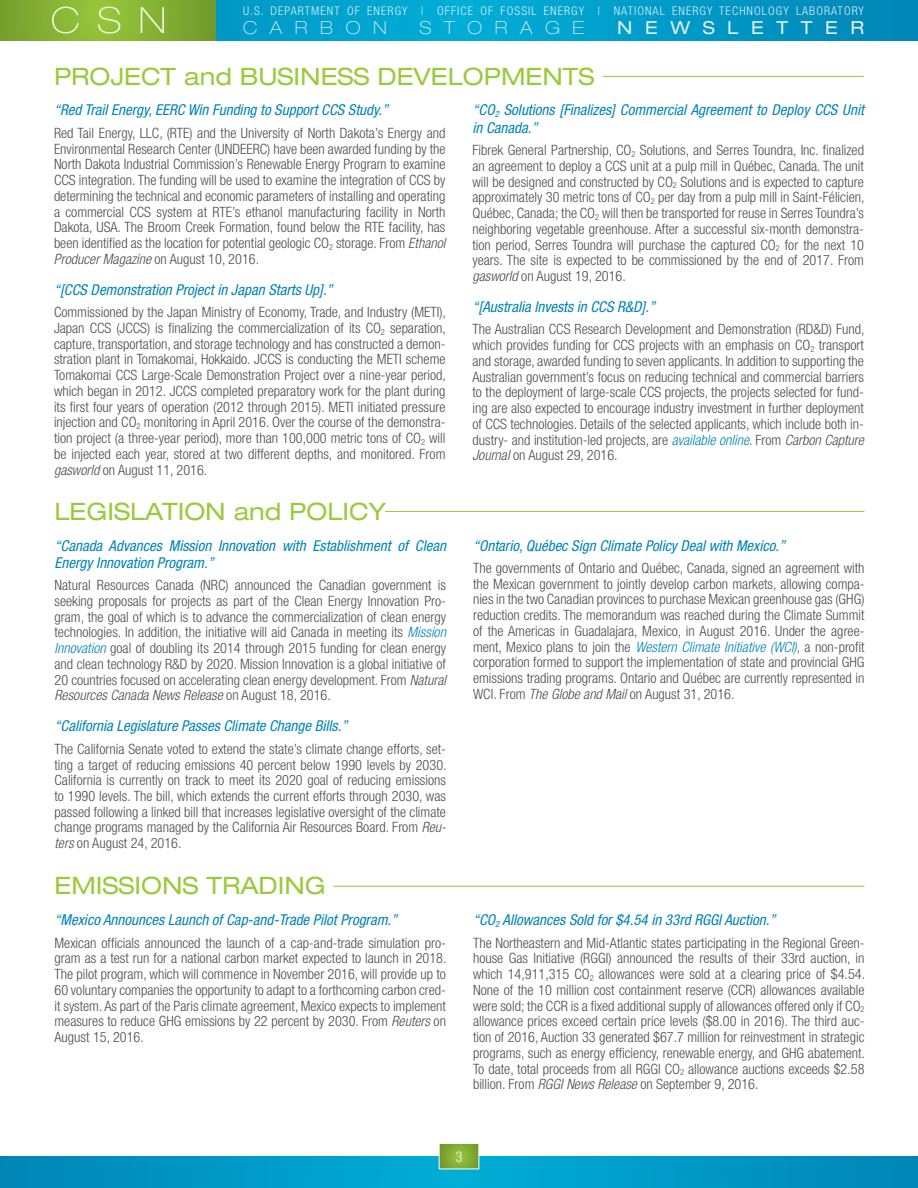
<style>
.page{position:relative;width:918px;height:1188px;background:#fff}
.page>*{position:absolute;margin:0;border:0;box-sizing:border-box;transform-origin:0 0}
.Heading_1{font:expanded 24px "Helvetica Neue";color:#9aca3c}
.t1{font:100 expanded 18px "Helvetica Neue";letter-spacing:.7em;color:#dfeef6}
.t2{font:expanded 18px "Helvetica Neue";letter-spacing:.7em;color:#dfeef6}
.Heading_-_summary_ti{font:italic condensed 15px/17.2px "Helvetica Neue";color:#0084b6}
.t3{font:condensed 15px "Helvetica Neue";color:#e3e6d8}
.t4{font:300 condensed 14.25px/15.8px "Helvetica Neue";color:#4d4d4f;text-align:justify}
.t5{font:300 condensed 12px "Helvetica Neue";letter-spacing:.09em;color:#dfeef6}
.s1{font-style:italic}
.s2{font-style:italic;color:#0084b6}
</style>
<div class="page">
<svg style="left:216px;top:0;width:702px;height:40px;background:#009cc9"></svg>
<svg style="left:0;top:0;width:216px;height:40px;background:#80ab31"></svg>
<svg style="left:0;top:1156px;width:918px;height:32px;background:#0098c6"></svg>
<svg style="left:52px;top:7px;width:112px;height:27px;background:#9ac34c"></svg>
<svg style="left:439px;top:1143px;width:40px;height:26px"></svg>
<div style="left:439px;top:1143px;width:40px;height:26px;border:1px solid #fff"></div>
<hr style="left:603px;top:76px;width:261px;height:1px;background:#9aca3c">
<hr style="left:385px;top:511px;width:479px;height:1px;background:#9aca3c">
<hr style="left:334px;top:886px;width:530px;height:1px;background:#9aca3c">
<p class="t5" style="left:243px;top:4px;width:622px">U.S. DEPARTMENT OF ENERGY | OFFICE OF FOSSIL ENERGY | NATIONAL ENERGY TECHNOLOGY LABORATORY</p>
<p class="t1" style="left:243px;top:17px;width:145px">CARBON</p>
<p class="t1" style="left:420px;top:17px;width:166px">STORAGE</p>
<p class="t2" style="left:617px;top:17px;width:248px">NEWSLETTER</p>
<p class="Heading_1" style="left:54px;top:62px;width:542px">PROJECT and BUSINESS DEVELOPMENTS</p>
<p class="Heading_-_summary_ti" style="left:54px;top:101px;width:336px">“Red Trail Energy, EERC Win Funding to Support CCS Study.”</p>
<p class="t4" style="left:54px;top:125px;width:393px">Red Tail Energy, LLC, (RTE) and the University of North Dakota’s Energy and Environmental Research Center (UNDEERC) have been awarded funding by the North Dakota Industrial Commission’s Renewable Energy Program to examine CCS integration. The funding will be used to examine the integration of CCS by determining the technical and economic parameters of installing and operating a commercial CCS system at RTE’s ethanol manufacturing facility in North Dakota, USA. The Broom Creek Formation, found below the RTE facility, has been identified as the location for potential geologic CO<sub>2</sub> storage. From <span class="s1">Ethanol Producer Magazine</span> on August 10, 2016.</p>
<p class="Heading_-_summary_ti" style="left:54px;top:281px;width:280px">“[CCS Demonstration Project in Japan Starts Up].”</p>
<p class="t4" style="left:54px;top:304px;width:394px">Commissioned by the Japan Ministry of Economy, Trade, and Industry (METI), Japan CCS (JCCS) is finalizing the commercialization of its CO<sub>2</sub> separation, capture, transportation, and storage technology and has constructed a demon&shy;stration plant in Tomakomai, Hokkaido. JCCS is conducting the METI scheme Tomakomai CCS Large-Scale Demonstration Project over a nine-year period, which began in 2012. JCCS completed preparatory work for the plant during its first four years of operation (2012 through 2015). METI initiated pressure injection and CO<sub>2</sub> monitoring in April 2016. Over the course of the demonstra&shy;tion project (a three-year period), more than 100,000 metric tons of CO<sub>2</sub> will be injected each year, stored at two different depths, and monitored. From <span class="s1">gasworld</span> on August 11, 2016.</p>
<p class="Heading_-_summary_ti" style="left:472px;top:101px;width:393px">“CO<sub>2</sub> Solutions [Finalizes] Commercial Agreement to Deploy CCS Unit in Canada.”</p>
<p class="t4" style="left:472px;top:142px;width:394px">Fibrek General Partnership, CO<sub>2</sub> Solutions, and Serres Toundra, Inc. finalized an agreement to deploy a CCS unit at a pulp mill in Québec, Canada. The unit will be designed and constructed by CO<sub>2</sub> Solutions and is expected to capture approximately 30 metric tons of CO<sub>2</sub> per day from a pulp mill in Saint-Félicien, Québec, Canada; the CO<sub>2</sub> will then be transported for reuse in Serres Toundra’s neighboring vegetable greenhouse. After a successful six-month demonstra&shy;tion period, Serres Toundra will purchase the captured CO<sub>2</sub> for the next 10 years. The site is expected to be commissioned by the end of 2017. From <span class="s1">gasworld</span> on August 19, 2016.</p>
<p class="Heading_-_summary_ti" style="left:472px;top:298px;width:184px">“[Australia Invests in CCS R&amp;D].”</p>
<p class="t4" style="left:472px;top:321px;width:393px">The Australian CCS Research Development and Demonstration (RD&amp;D) Fund, which provides funding for CCS projects with an emphasis on CO<sub>2</sub> transport and storage, awarded funding to seven applicants. In addition to supporting the Australian government’s focus on reducing technical and commercial barriers to the deployment of large-scale CCS projects, the projects selected for fund&shy;ing are also expected to encourage industry investment in further deployment of CCS technologies. Details of the selected applicants, which include both in&shy;dustry- and institution-led projects, are <span class="s2">available online</span>. From <span class="s1">Carbon Capture Journal</span> on August 29, 2016.</p>
<p class="Heading_1" style="left:55px;top:497px;width:333px">LEGISLATION and POLICY</p>
<p class="Heading_-_summary_ti" style="left:55px;top:536px;width:393px">“Canada Advances Mission Innovation with Establishment of Clean<br>Energy Innovation Program.”</p>
<p class="t4" style="left:55px;top:577px;width:393px">Natural Resources Canada (NRC) announced the Canadian government is seeking proposals for projects as part of the Clean Energy Innovation Pro&shy;gram, the goal of which is to advance the commercialization of clean energy technologies. In addition, the initiative will aid Canada in meeting its <span class="s2">Mission Innovation</span> goal of doubling its 2014 through 2015 funding for clean energy and clean technology R&amp;D by 2020. Mission Innovation is a global initiative of 20 countries focused on accelerating clean energy development. From <span class="s1">Natural Resources Canada News Release</span> on August 18, 2016.</p>
<p class="Heading_-_summary_ti" style="left:55px;top:717px;width:294px">“California Legislature Passes Climate Change Bills.”</p>
<p class="t4" style="left:55px;top:741px;width:394px">The California Senate voted to extend the state’s climate change efforts, set&shy;ting a target of reducing emissions 40 percent below 1990 levels by 2030.<br>California is currently on track to meet its 2020 goal of reducing emissions to 1990 levels. The bill, which extends the current efforts through 2030, was passed following a linked bill that increases legislative oversight of the climate change programs managed by the California Air Resources Board. From <span class="s1">Reu&shy;ters</span> on August 24, 2016.</p>
<p class="Heading_1" style="left:55px;top:871px;width:273px">EMISSIONS TRADING</p>
<p class="Heading_-_summary_ti" style="left:55px;top:911px;width:344px">“Mexico Announces Launch of Cap-and-Trade Pilot Program.”</p>
<p class="t4" style="left:55px;top:935px;width:393px">Mexican officials announced the launch of a cap-and-trade simulation pro&shy;gram as a test run for a national carbon market expected to launch in 2018.<br>The pilot program, which will commence in November 2016, will provide up to 60 voluntary companies the opportunity to adapt to a forthcoming carbon cred&shy;it system. As part of the Paris climate agreement, Mexico expects to implement measures to reduce GHG emissions by 22 percent by 2030. From <span class="s1">Reuters</span> on August 15, 2016.</p>
<p class="Heading_-_summary_ti" style="left:473px;top:536px;width:314px">“Ontario, Québec Sign Climate Policy Deal with Mexico.”</p>
<p class="t4" style="left:473px;top:560px;width:393px">The governments of Ontario and Québec, Canada, signed an agreement with the Mexican government to jointly develop carbon markets, allowing compa&shy;nies in the two Canadian provinces to purchase Mexican greenhouse gas (GHG) reduction credits. The memorandum was reached during the Climate Summit of the Americas in Guadalajara, Mexico, in August 2016. Under the agree&shy;ment, Mexico plans to join the <span class="s2">Western Climate Initiative (WCI)</span>, a non-profit corporation formed to support the implementation of state and provincial GHG emissions trading programs. Ontario and Québec are currently represented in WCI. From <span class="s1">The Globe and Mail</span> on August 31, 2016.</p>
<p class="Heading_-_summary_ti" style="left:473px;top:911px;width:304px">“CO<sub>2</sub> Allowances Sold for $4.54 in 33rd RGGI Auction.”</p>
<p class="t4" style="left:473px;top:935px;width:394px">The Northeastern and Mid-Atlantic states participating in the Regional Green&shy;house Gas Initiative (RGGI) announced the results of their 33rd auction, in which 14,911,315 CO<sub>2</sub> allowances were sold at a clearing price of $4.54.<br>None of the 10 million cost containment reserve (CCR) allowances available were sold; the CCR is a fixed additional supply of allowances offered only if CO<sub>2 </sub>allowance prices exceed certain price levels ($8.00 in 2016). The third auc&shy;tion of 2016, Auction 33 generated $67.7 million for reinvestment in strategic programs, such as energy efficiency, renewable energy, and GHG abatement.<br>To date, total proceeds from all RGGI CO<sub>2</sub> allowance auctions exceeds $2.58 billion. From <span class="s1">RGGI News Release</span> on September 9, 2016.</p>
<p class="t3" style="left:455px;top:1148px;width:9px">3</p>
</div>
